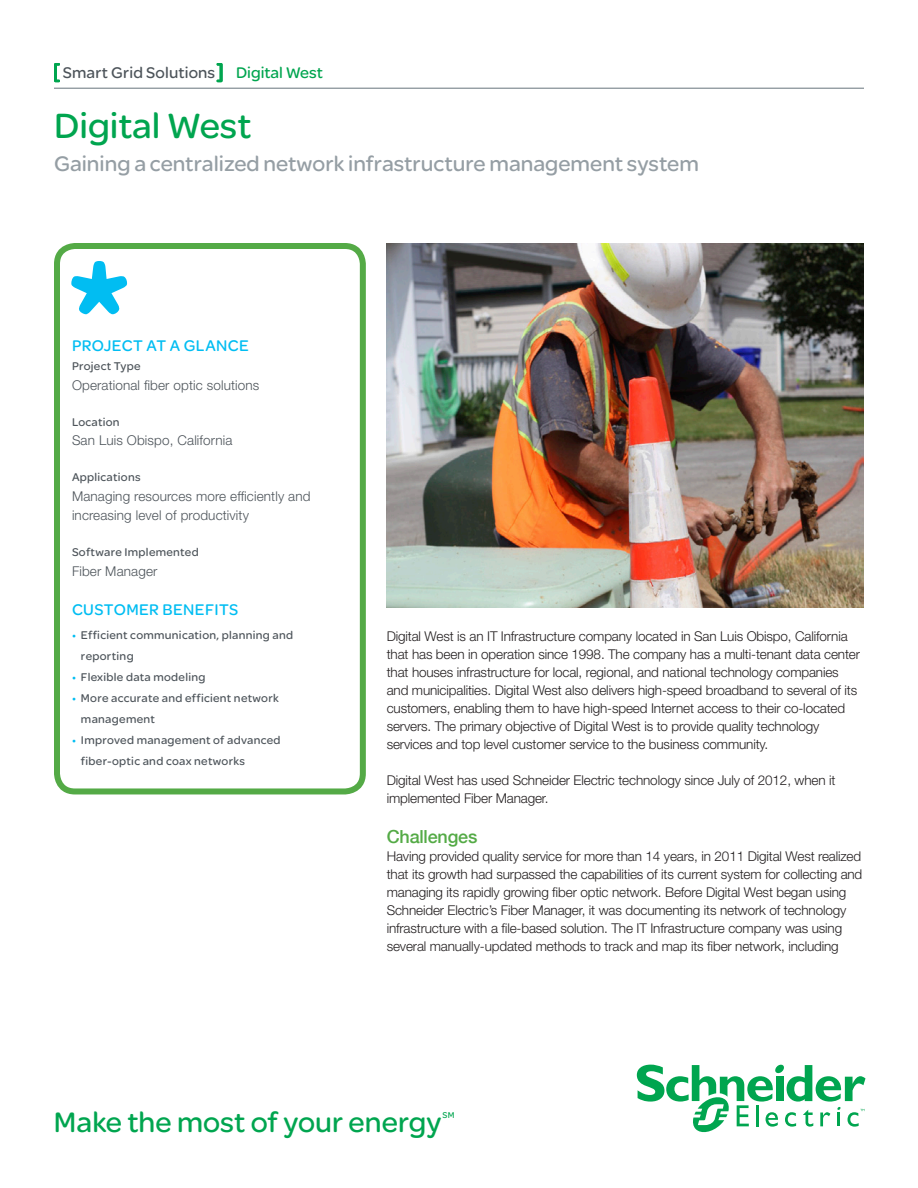
<style>
.page{position:relative;width:918px;height:1188px;background:#fff}
.page>*{position:absolute;margin:0;border:0;box-sizing:border-box;transform-origin:0 0}
.Heading_1{font:37.5px "SE Optimist";color:#00a54f}
.Page_head{font:30px "SE Optimist";color:#00a54f}
.Subhead_1{font:22.5px "SE Optimist";color:#959ea4}
.body_copy_Subhead{font:500 18px "Helvetica Neue";letter-spacing:-.01em;color:#54aa46}
.sidebar_head{font:16.5px "SE Optimist";letter-spacing:.025em;color:#01bdf2}
.Page_title{font:16.5px "SE Optimist";letter-spacing:.01em;color:#4d545a}
.Page_title_2nd{font:16.5px "SE Optimist";color:#00a54f}
.main_text{font:300 13.5px/18px "Helvetica Neue LT Std";letter-spacing:-.01em;color:#231f20}
.sidebar_text{font:300 13.5px/19.5px "Helvetica Neue LT Std";letter-spacing:.01em;color:#4d545a}
.sidebar_bulllets{font:12px/21px "SE Optimist";letter-spacing:.025em;color:#4d545a}
.sidebar_sub{font:12px "SE Optimist";letter-spacing:.025em;color:#4d545a}
.Page_head-2{font:9px "SE Optimist";color:#00a54f}
.s1{color:#01bdf2}
</style>
<div class="page">
<svg style="left:71px;top:261px;width:56px;height:53px"></svg>
<svg style="left:637px;top:1064px;width:228px;height:69px"></svg>
<div style="left:54px;top:243px;width:312px;height:551px;border:6px solid #54aa46;border-radius:18px"></div>
<img style="left:387px;top:243px;width:477px;height:364px">
<hr style="left:54px;top:88px;width:810px;height:1px;background:#959ea4">
<svg style="left:54px;top:63px;width:6px;height:19px"></svg>
<svg style="left:217px;top:63px;width:6px;height:19px"></svg>
<p class="Page_title" style="left:63px;top:61px;width:154px">Smart Grid Solutions</p>
<p class="Page_title_2nd" style="left:236px;top:61px;width:88px">Digital West</p>
<p class="Heading_1" style="left:54px;top:100px;width:199px">Digital West</p>
<p class="Subhead_1" style="left:54px;top:148px;width:646px">Gaining a centralized network infrastructure management system</p>
<p class="sidebar_head" style="left:72px;top:334px;width:178px">PROJECT AT A GLANCE</p>
<p class="sidebar_sub" style="left:72px;top:358px;width:70px">Project Type</p>
<p class="sidebar_text" style="left:72px;top:375px;width:189px">Operational fiber optic solutions</p>
<p class="sidebar_sub" style="left:72px;top:414px;width:49px">Location</p>
<p class="sidebar_text" style="left:72px;top:431px;width:162px">San Luis Obispo, California</p>
<p class="sidebar_sub" style="left:72px;top:469px;width:70px">Applications</p>
<p class="sidebar_text" style="left:72px;top:486px;width:240px">Managing resources more efficiently and increasing level of productivity</p>
<p class="sidebar_sub" style="left:72px;top:544px;width:128px">Software Implemented</p>
<p class="sidebar_text" style="left:72px;top:561px;width:87px">Fiber Manager</p>
<p class="sidebar_head" style="left:72px;top:598px;width:168px">CUSTOMER BENEFITS</p>
<p class="sidebar_bulllets" style="left:81px;top:625px;width:214px;text-indent:-9px"><span class="s1">•</span> Efficient communication, planning and reporting</p>
<p class="sidebar_bulllets" style="left:72px;top:667px;width:135px"><span class="s1">•</span> Flexible data modeling</p>
<p class="sidebar_bulllets" style="left:81px;top:688px;width:199px;text-indent:-9px"><span class="s1">•</span> More accurate and efficient network management</p>
<p class="sidebar_bulllets" style="left:81px;top:730px;width:201px;text-indent:-9px"><span class="s1">•</span> Improved management of advanced fiber-optic and coax networks</p>
<p class="main_text" style="left:387px;top:627px;width:475px">Digital West is an IT Infrastructure company located in San Luis Obispo, California that has been in operation since 1998. The company has a multi-tenant data center that houses infrastructure for local, regional, and national technology companies and municipalities. Digital West also delivers high-speed broadband to several of its customers, enabling them to have high-speed Internet access to their co-located servers. The primary objective of Digital West is to provide quality technology services and top level customer service to the business community.</p>
<p class="main_text" style="left:387px;top:771px;width:450px">Digital West has used Schneider Electric technology since July of 2012, when it implemented Fiber Manager.</p>
<p class="body_copy_Subhead" style="left:387px;top:826px;width:92px">Challenges</p>
<p class="main_text" style="left:387px;top:847px;width:477px">Having provided quality service for more than 14 years, in 2011 Digital West realized that its growth had surpassed the capabilities of its current system for collecting and managing its rapidly growing fiber optic network. Before Digital West began using Schneider Electric’s Fiber Manager, it was documenting its network of technology infrastructure with a file-based solution. The IT Infrastructure company was using several manually-updated methods to track and map its fiber network, including</p>
<p class="Page_head" style="left:54px;top:1101px;width:389px">Make the most of your energy</p>
<p class="Page_head-2" style="left:442px;top:1108px;width:14px">SM</p>
</div>
